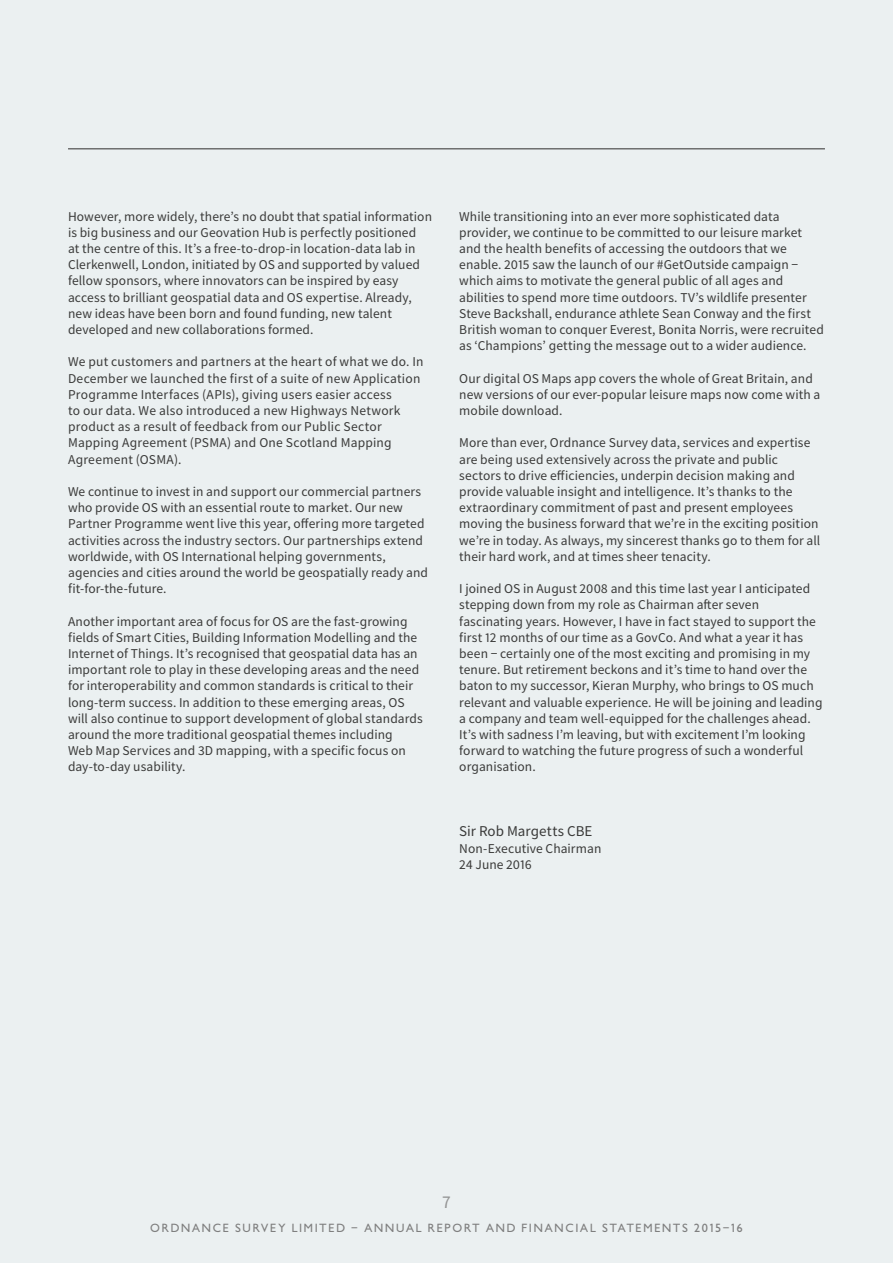
<style>
.page{position:relative;width:893px;height:1263px;background:#ebf0f1}
.page>*{position:absolute;margin:0;border:0;box-sizing:border-box;transform-origin:0 0}
.t1{font:18px "Source Sans Pro";color:#939494}
.Subhead_4{font:15px "Source Sans Pro";letter-spacing:.005em;color:#3a3a39}
.Accounts_left{font:13.5px/16.2px "Source Sans Pro";letter-spacing:.01em;color:#3a3a39}
.t2{font:12px "OS Gill Sans";letter-spacing:.13em;color:#7f7f7f}
</style>
<div class="page">
<hr style="left:68px;top:148px;width:757px;height:1px;background:#3a3a39">
<p class="Accounts_left" style="left:68px;top:208px;width:366px">However, more widely, there’s no doubt that spatial information is big business and our Geovation Hub is perfectly positioned<br>at the centre of this. It’s a free‑to‑drop‑in location‑data lab in Clerkenwell, London, initiated by OS and supported by valued fellow sponsors, where innovators can be inspired by easy access to brilliant geospatial data and OS expertise. Already, new ideas have been born and found funding, new talent developed and new collaborations formed.</p>
<p class="Accounts_left" style="left:68px;top:354px;width:357px">We put customers and partners at the heart of what we do. In December we launched the first of a suite of new Application Programme Interfaces (APIs), giving users easier access<br>to our data. We also introduced a new Highways Network product as a result of feedback from our Public Sector Mapping Agreement (PSMA) and One Scotland Mapping Agreement (OSMA).</p>
<p class="Accounts_left" style="left:68px;top:483px;width:361px">We continue to invest in and support our commercial partners who provide OS with an essential route to market. Our new Partner Programme went live this year, offering more targeted activities across the industry sectors. Our partnerships extend worldwide, with OS International helping governments, agencies and cities around the world be geospatially ready and fit‑for‑the‑future.</p>
<p class="Accounts_left" style="left:68px;top:613px;width:356px">Another important area of focus for OS are the fast-growing fields of Smart Cities, Building Information Modelling and the Internet of Things. It’s recognised that geospatial data has an important role to play in these developing areas and the need for interoperability and common standards is critical to their long‑term success. In addition to these emerging areas, OS will also continue to support development of global standards around the more traditional geospatial themes including<br>Web Map Services and 3D mapping, with a specific focus on day‑to‑day usability.</p>
<p class="Accounts_left" style="left:459px;top:208px;width:366px">While transitioning into an ever more sophisticated data provider, we continue to be committed to our leisure market and the health benefits of accessing the outdoors that we enable. 2015 saw the launch of our #GetOutside campaign − which aims to motivate the general public of all ages and abilities to spend more time outdoors. TV’s wildlife presenter Steve Backshall, endurance athlete Sean Conway and the first British woman to conquer Everest, Bonita Norris, were recruited as ‘Champions’ getting the message out to a wider audience.</p>
<p class="Accounts_left" style="left:459px;top:370px;width:363px">Our digital OS Maps app covers the whole of Great Britain, and new versions of our ever‑popular leisure maps now come with a mobile download.</p>
<p class="Accounts_left" style="left:459px;top:435px;width:362px">More than ever, Ordnance Survey data, services and expertise are being used extensively across the private and public sectors to drive efficiencies, underpin decision making and provide valuable insight and intelligence. It’s thanks to the extraordinary commitment of past and present employees moving the business forward that we’re in the exciting position we’re in today. As always, my sincerest thanks go to them for all their hard work, and at times sheer tenacity.</p>
<p class="Accounts_left" style="left:459px;top:581px;width:365px">I joined OS in August 2008 and this time last year I anticipated stepping down from my role as Chairman after seven fascinating years. However, I have in fact stayed to support the first 12 months of our time as a GovCo. And what a year it has been − certainly one of the most exciting and promising in my tenure. But retirement beckons and it’s time to hand over the baton to my successor, Kieran Murphy, who brings to OS much relevant and valuable experience. He will be joining and leading a company and team well-equipped for the challenges ahead.<br>It’s with sadness I’m leaving, but with excitement I’m looking forward to watching the future progress of such a wonderful organisation.</p>
<p class="Subhead_4" style="left:459px;top:822px;width:135px">Sir Rob Margetts CBE</p>
<p class="Accounts_left" style="left:459px;top:840px;width:144px">Non‑Executive Chairman</p>
<p class="Accounts_left" style="left:459px;top:856px;width:74px">24 June 2016</p>
<h1 class="t1" style="left:442px;top:1191px;width:10px">7</h1>
<p class="t2" style="left:150px;top:1221px;width:594px">ORDNANCE SURVEY LIMITED − ANNUAL REPORT AND FINANCIAL STATEMENTS 2015−16</p>
</div>
